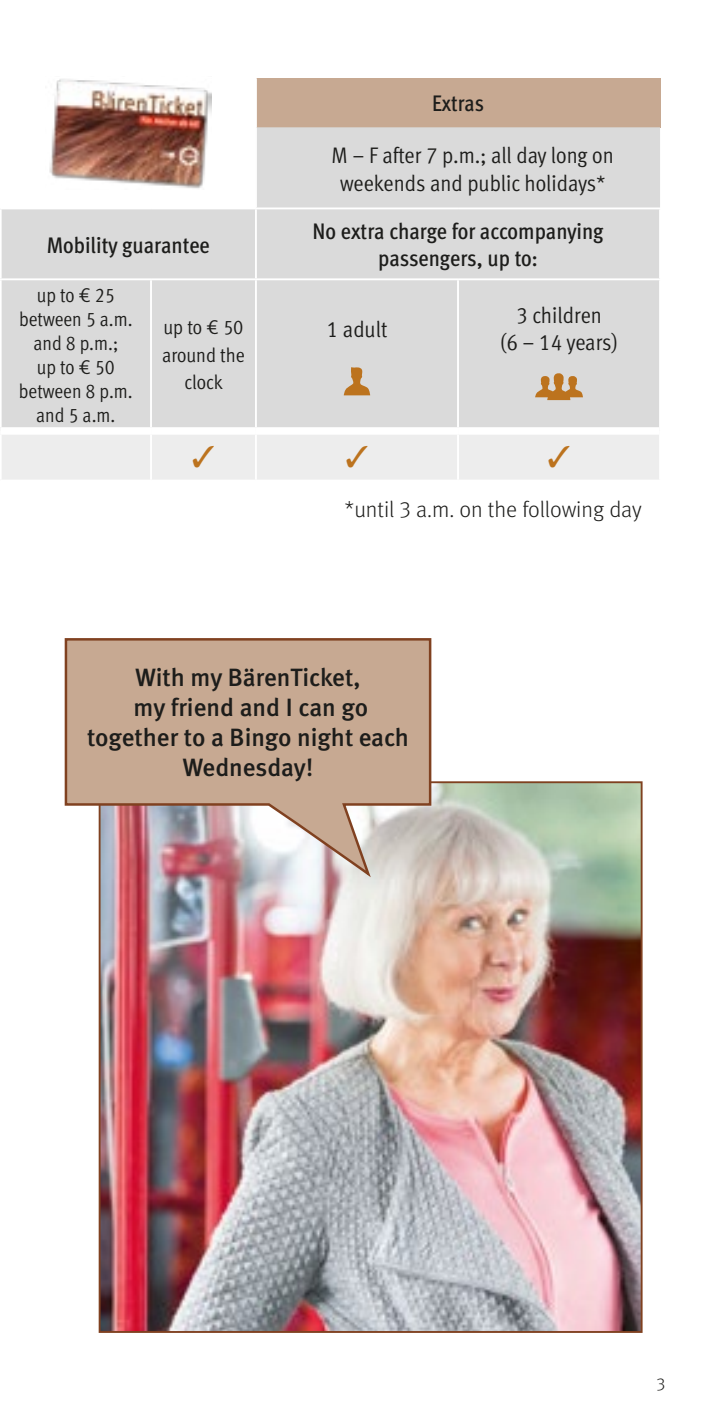
<style>
.page{position:relative;width:709px;height:1418px;background:#fff}
.page>*{position:absolute;margin:0;border:0;box-sizing:border-box;transform-origin:0 0}
.t1{font:25px/30px "Meta Medium LF";color:#1d1d1b;text-align:center}
.t2{font:22.5px/27.5px "Meta Cond Normal LF";color:#1d1d1b;text-align:center}
.t3{font:22.5px/27.5px "Meta Cond Medium LF";color:#1d1d1b;text-align:center}
.t4{font:22.5px "Meta Light LF";letter-spacing:-.005em;color:#1d1d1b}
.t5{font:20px/24px "Meta Cond Normal LF";color:#1d1d1b;text-align:center}
.t6{font:17.5px "Meta Light LF";color:#1d1d1b}
</style>
<div class="page">
<img style="left:102px;top:784px;width:537px;height:545px">
<svg style="left:64px;top:638px;width:368px;height:236px;background:#c7aa9a"></svg>
<img style="left:54px;top:79px;width:158px;height:48px">
<div style="left:256px;top:78px;width:404px;height:49px;background:#c7a992"></div>
<svg style="left:2px;top:127px;width:658px;height:300px;background:#d9d7d6"></svg>
<hr style="left:659px;top:209px;width:2px;height:69px;background:#fff">
<hr style="left:0;top:278px;width:151px;height:2px;background:#fff">
<hr style="left:151px;top:278px;width:105px;height:2px;background:#fff">
<hr style="left:150px;top:280px;width:2px;height:147px;background:#fff">
<hr style="left:256px;top:278px;width:202px;height:2px;background:#fff">
<hr style="left:458px;top:278px;width:203px;height:2px;background:#fff">
<hr style="left:457px;top:280px;width:2px;height:147px;background:#fff">
<hr style="left:659px;top:280px;width:2px;height:151px;background:#fff">
<hr style="left:255px;top:209px;width:2px;height:69px;background:#fff">
<hr style="left:255px;top:280px;width:2px;height:147px;background:#fff">
<hr style="left:1px;top:207px;width:150px;height:2px;background:#fff">
<hr style="left:151px;top:207px;width:105px;height:2px;background:#fff">
<hr style="left:256px;top:207px;width:202px;height:2px;background:#fff">
<hr style="left:458px;top:207px;width:203px;height:2px;background:#fff">
<hr style="left:151px;top:77px;width:106px;height:2px;background:#fff">
<hr style="left:255px;top:79px;width:2px;height:48px;background:#fff">
<hr style="left:255px;top:127px;width:2px;height:80px;background:#fff">
<svg style="left:344px;top:367px;width:26px;height:28px"></svg>
<svg style="left:535px;top:373px;width:48px;height:27px"></svg>
<svg style="left:0;top:427px;width:659px;height:53px"></svg>
<p class="t3" style="left:47px;top:231px;width:164px">Mobility guarantee</p>
<p class="t3" style="left:432px;top:90px;width:53px">Extras</p>
<p class="t2" style="left:331px;top:141px;width:284px">M – F after 7 p.m.; all day long on weekends and public holidays*</p>
<p class="t3" style="left:312px;top:217px;width:292px">No extra charge for accompanying passengers, up to:</p>
<p class="t5" style="left:19px;top:282px;width:115px">up to € 25 between 5 a.m. and 8 p.m.;<br>up to € 50 between 8 p.m. and 5 a.m.</p>
<p class="t5" style="left:162px;top:313px;width:84px;line-height:27.5px">up to € 50 around the clock</p>
<p class="t2" style="left:327px;top:315px;width:62px">1 adult</p>
<p class="t2" style="left:500px;top:301px;width:118px">3 children<br>(6 – 14 years)</p>
<p class="t4" style="left:344px;top:496px;width:299px">*until 3 a.m. on the following day</p>
<p class="t1" style="left:87px;top:661px;width:323px">With my BärenTicket,<br>my friend and I can go together to a Bingo night each<br>Wednesday!</p>
<p class="t6" style="left:656px;top:1373px;width:10px">3</p>
</div>
